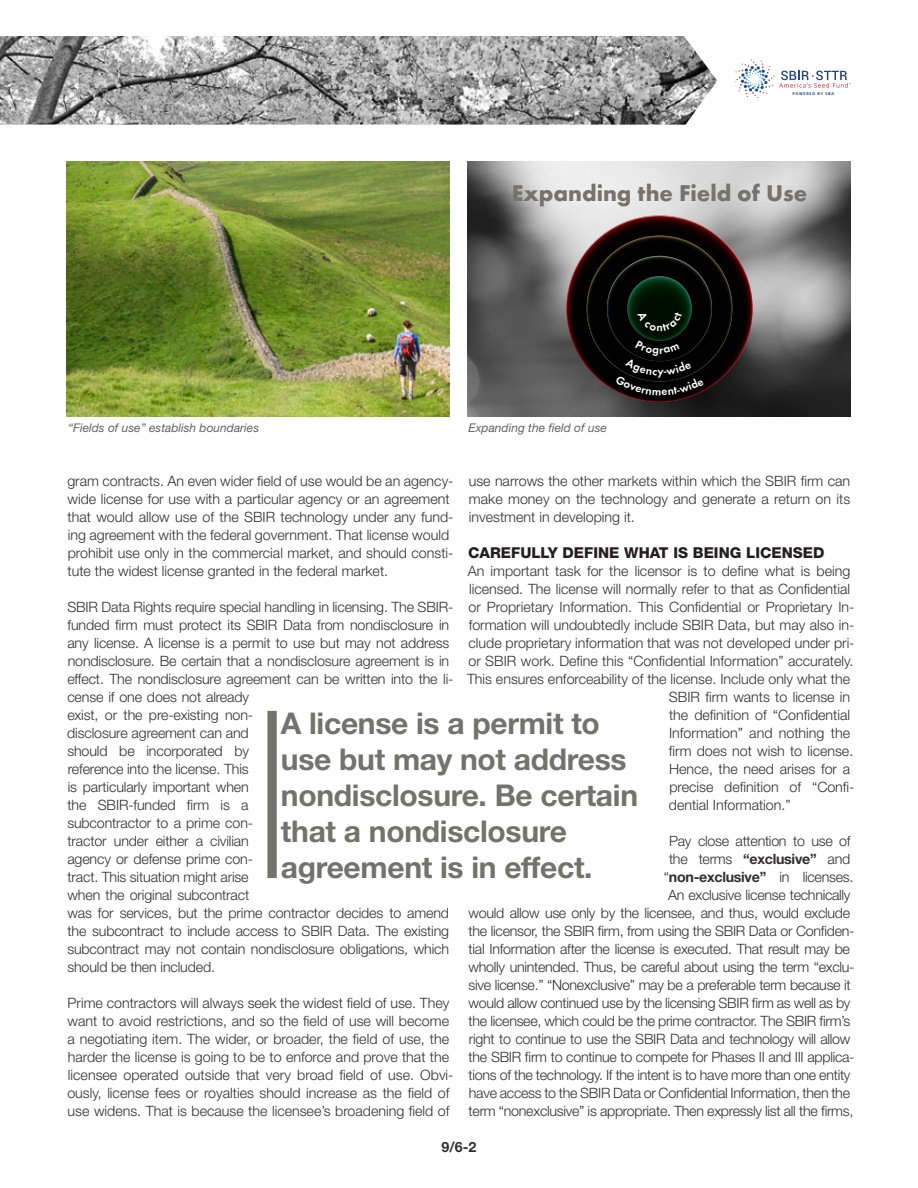
<style>
.page{position:relative;width:918px;height:1188px;background:#fff}
.page>*{position:absolute;margin:0;border:0;box-sizing:border-box;transform-origin:0 0}
.t1{font:700 30px/36px "Helvetica Neue";letter-spacing:-.01em;color:#72726e}
.t2{font:700 23.7px "Futura T";color:#74736f}
.h_1_1{font:800 15px "Helvetica Neue";color:#231f20}
.t3{font:300 14.25px/18px "Helvetica Neue";letter-spacing:-.01em;color:#312f30}
.t4{font:700 14.25px "Helvetica Neue";letter-spacing:-.02em;color:#312f30}
.captions{font:italic 12px "Helvetica Neue";color:#636366}
.t5{font:600 11.85px "Futura T";color:#fff}
.t6{font:700 3.75px "Open Sans";letter-spacing:.175em;color:#254883}
.s1{font-weight:700}
.s2{font-weight:300}
</style>
<div class="page">
<svg style="left:735px;top:60px;width:116px;height:38px"></svg>
<img style="left:0;top:36px;width:717px;height:89px">
<div style="left:267px;top:711px;width:10px;height:167px;background:#72726e"></div>
<img style="left:67px;top:161px;width:383px;height:256px">
<img style="left:467px;top:161px;width:383px;height:256px">
<svg style="left:566px;top:215px;width:187px;height:187px"></svg>
<p class="t6" style="left:792px;top:91px;width:43px">POWERED BY SBA</p>
<p class="t2" style="left:512px;top:179px;width:297px">Expanding the Field of Use</p>
<p class="captions" style="left:68px;top:421px;width:193px">“Fields of use” establish boundaries</p>
<p class="captions" style="left:468px;top:421px;width:140px">Expanding the field of use</p>
<p class="t5" style="left:657px;top:364px;width:8px">y</p>
<p class="t3" style="left:469px;top:472px;width:383px;text-align:justify">use narrows the other markets within which the SBIR firm can make money on the technology and generate a return on its investment in developing it.</p>
<p class="h_1_1" style="left:468px;top:544px;width:358px">CAREFULLY DEFINE WHAT IS BEING LICENSED</p>
<p class="t3" style="left:468px;top:562px;width:384px">An important task for the licensor is to define what is being</p>
<p class="t3" style="left:469px;top:580px;width:383px">licensed. The license will normally refer to that as Confidential</p>
<p class="t3" style="left:468px;top:598px;width:388px">or Proprietary Information. This Confidential or Proprietary In-</p>
<p class="t3" style="left:469px;top:616px;width:387px">formation will undoubtedly include SBIR Data, but may also in-</p>
<p class="t3" style="left:468px;top:634px;width:388px">clude proprietary information that was not developed under pri-</p>
<p class="t3" style="left:468px;top:652px;width:386px">or SBIR work. Define this “Confidential Information” accurately.</p>
<p class="t3" style="left:467px;top:670px;width:385px">This ensures enforceability of the license. Include only what the</p>
<p class="t3" style="left:669px;top:688px;width:183px">SBIR firm wants to license in</p>
<p class="t3" style="left:669px;top:706px;width:183px">the definition of “Confidential</p>
<p class="t3" style="left:669px;top:724px;width:183px">Information” and nothing the</p>
<p class="t3" style="left:669px;top:742px;width:186px">firm does not wish to license.</p>
<p class="t3" style="left:669px;top:760px;width:182px">Hence, the need arises for a</p>
<p class="t3" style="left:669px;top:778px;width:187px">precise definition of “Confi-</p>
<p class="t3" style="left:669px;top:796px;width:123px">dential Information.”</p>
<p class="t3" style="left:669px;top:832px;width:183px">Pay close attention to use of</p>
<p class="t3" style="left:669px;top:850px;width:183px">the terms <span class="s1">“exclusive”</span> and</p>
<p class="t4" style="left:664px;top:868px;width:191px"><span class="s2">“</span>non-exclusive” <span class="s2">in licenses.</span></p>
<p class="t3" style="left:668px;top:886px;width:184px">An exclusive license technically</p>
<p class="t3" style="left:469px;top:904px;width:383px">would allow use only by the licensee, and thus, would exclude</p>
<p class="t3" style="left:469px;top:922px;width:387px">the licensor, the SBIR firm, from using the SBIR Data or Confiden-</p>
<p class="t3" style="left:469px;top:940px;width:383px">tial Information after the license is executed. That result may be</p>
<p class="t3" style="left:469px;top:958px;width:387px">wholly unintended. Thus, be careful about using the term “exclu-</p>
<p class="t3" style="left:469px;top:976px;width:384px">sive license.” “Nonexclusive” may be a preferable term because it</p>
<p class="t3" style="left:469px;top:994px;width:383px">would allow continued use by the licensing SBIR firm as well as by</p>
<p class="t3" style="left:469px;top:1012px;width:383px">the licensee, which could be the prime contractor. The SBIR firm’s</p>
<p class="t3" style="left:469px;top:1030px;width:383px">right to continue to use the SBIR Data and technology will allow</p>
<p class="t3" style="left:469px;top:1048px;width:387px">the SBIR firm to continue to compete for Phases II and III applica-</p>
<p class="t3" style="left:469px;top:1066px;width:383px">tions of the technology. If the intent is to have more than one entity</p>
<p class="t3" style="left:469px;top:1084px;width:383px">have access to the SBIR Data or Confidential Information, then the</p>
<p class="t3" style="left:469px;top:1102px;width:386px">term “nonexclusive” is appropriate. Then expressly list all the firms,</p>
<p class="t3" style="left:67px;top:472px;width:388px">gram contracts. An even wider field of use would be an agency&shy;wide license for use with a particular agency or an agreement that would allow use of the SBIR technology under any fund&shy;ing agreement with the federal government. That license would prohibit use only in the commercial market, and should consti&shy;tute the widest license granted in the federal market.</p>
<p class="t3" style="left:67px;top:598px;width:388px">SBIR Data Rights require special handling in licensing. The SBIR&shy;funded firm must protect its SBIR Data from nondisclosure in any license. A license is a permit to use but may not address nondisclosure. Be certain that a nondisclosure agreement is in effect. The nondisclosure agreement can be written into the li&shy;cense if one does not already<br>exist, or the pre-existing non-<br>disclosure agreement can and<br>should be incorporated by<br>reference into the license. This<br>is particularly important when<br>the SBIR-funded firm is a<br>subcontractor to a prime con-<br>tractor under either a civilian<br>agency or defense prime con-<br>tract. This situation might arise<br>when the original subcontract<br>was for services, but the prime contractor decides to amend the subcontract to include access to SBIR Data. The existing subcontract may not contain nondisclosure obligations, which should be then included.</p>
<p class="t3" style="left:67px;top:994px;width:388px">Prime contractors will always seek the widest field of use. They want to avoid restrictions, and so the field of use will become a negotiating item. The wider, or broader, the field of use, the harder the license is going to be to enforce and prove that the licensee operated outside that very broad field of use. Obvi&shy;ously, license fees or royalties should increase as the field of use widens. That is because the licensee’s broadening field of</p>
<p class="t1" style="left:281px;top:705px;width:359px">A license is a permit to use but may not address nondisclosure. Be certain that a nondisclosure agreement is in effect.</p>
<p class="t4" style="left:442px;top:1138px;width:36px">9/6-2</p>
</div>
